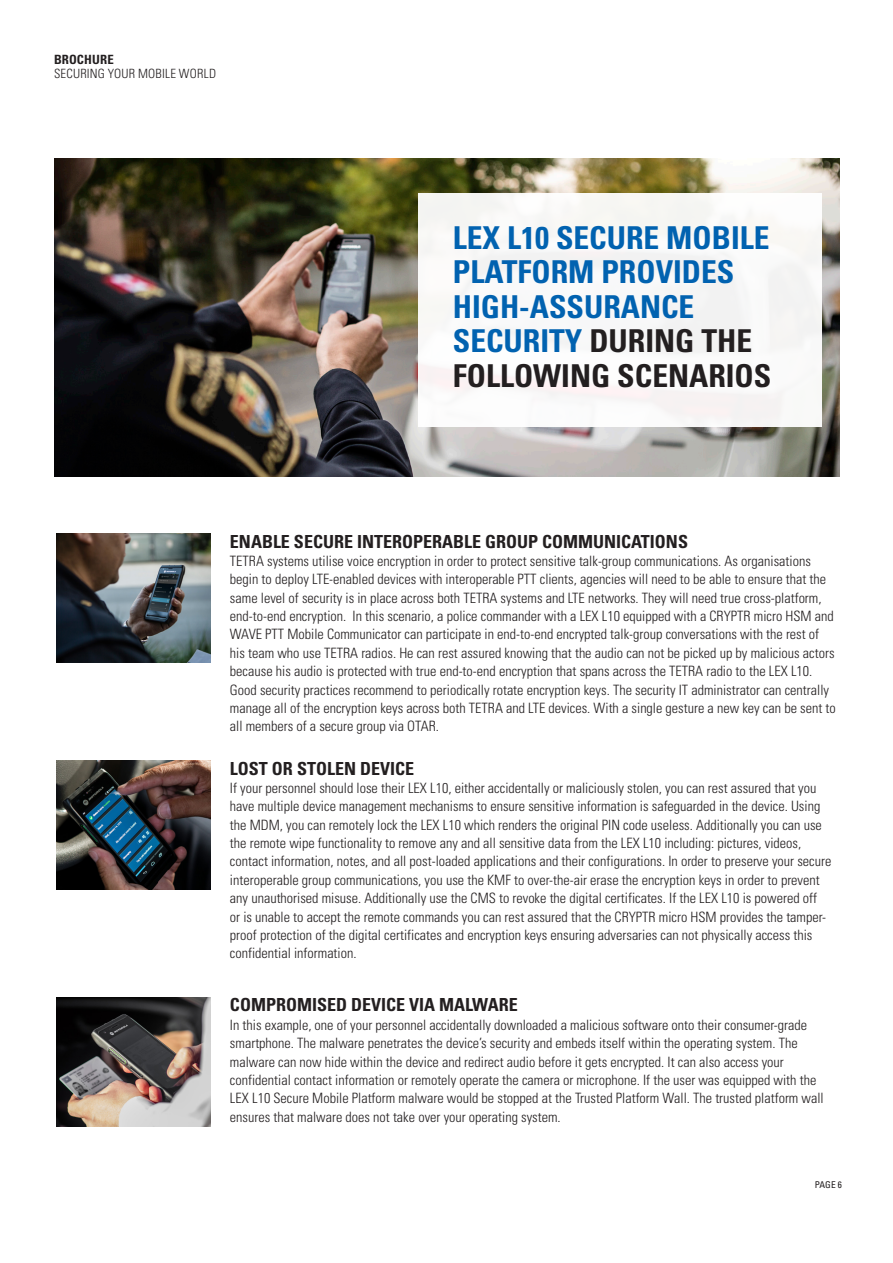
<style>
.page{position:relative;width:893px;height:1263px;background:#fff}
.page>*{position:absolute;margin:0;border:0;box-sizing:border-box;transform-origin:0 0}
.t1{font:700 condensed 31.5px/34.5px "Univers";color:#0162b0}
.t2{font:700 condensed 18px "Univers";color:#231f20}
.t3{font:300 condensed 14.25px/18.3px "Univers";color:#231f20}
.t4{font:300 condensed 12.75px "Univers";letter-spacing:.02em;color:#231f20}
.t5{font:700 condensed 12.75px "Univers";letter-spacing:.01em;color:#231f20}
.t6{font:condensed 9.3px "Univers";color:#231f20}
.s1{color:#231f20}
</style>
<div class="page">
<img style="left:54px;top:159px;width:786px;height:317px">
<div style="left:418px;top:193px;width:404px;height:234px;background:#f9f8f8"></div>
<img style="left:56px;top:533px;width:154px;height:130px">
<img style="left:56px;top:760px;width:154px;height:130px">
<img style="left:56px;top:997px;width:154px;height:130px">
<p class="t5" style="left:54px;top:52px;width:61px">BROCHURE</p>
<p class="t4" style="left:54px;top:66px;width:164px">SECURING YOUR MOBILE WORLD</p>
<p class="t1" style="left:453px;top:220px;width:320px">LEX L10 SECURE MOBILE<br>PLATFORM PROVIDES<br>HIGH-ASSURANCE<br>SECURITY <span class="s1">DURING THE<br>FOLLOWING SCENARIOS</span></p>
<p class="t2" style="left:230px;top:530px;width:459px">ENABLE SECURE INTEROPERABLE GROUP COMMUNICATIONS</p>
<p class="t3" style="left:230px;top:552px;width:607px">TETRA systems utilise voice encryption in order to protect sensitive talk-group communications. As organisations begin to deploy LTE-enabled devices with interoperable PTT clients, agencies will need to be able to ensure that the same level of security is in place across both TETRA systems and LTE networks. They will need true cross-platform, end-to-end encryption. In this scenario, a police commander with a LEX L10 equipped with a CRYPTR micro HSM and WAVE PTT Mobile Communicator can participate in end-to-end encrypted talk-group conversations with the rest of his team who use TETRA radios. He can rest assured knowing that the audio can not be picked up by malicious actors because his audio is protected with true end-to-end encryption that spans across the TETRA radio to the LEX L10.<br>Good security practices recommend to periodically rotate encryption keys. The security IT administrator can centrally manage all of the encryption keys across both TETRA and LTE devices. With a single gesture a new key can be sent to all members of a secure group via OTAR.</p>
<p class="t2" style="left:230px;top:757px;width:186px">LOST OR STOLEN DEVICE</p>
<p class="t3" style="left:230px;top:779px;width:603px">If your personnel should lose their LEX L10, either accidentally or maliciously stolen, you can rest assured that you have multiple device management mechanisms to ensure sensitive information is safeguarded in the device. Using the MDM, you can remotely lock the LEX L10 which renders the original PIN code useless. Additionally you can use the remote wipe functionality to remove any and all sensitive data from the LEX L10 including: pictures, videos, contact information, notes, and all post-loaded applications and their configurations. In order to preserve your secure interoperable group communications, you use the KMF to over-the-air erase the encryption keys in order to prevent any unauthorised misuse. Additionally use the CMS to revoke the digital certificates. If the LEX L10 is powered off<br>or is unable to accept the remote commands you can rest assured that the CRYPTR micro HSM provides the tamper&shy;proof protection of the digital certificates and encryption keys ensuring adversaries can not physically access this confidential information.</p>
<p class="t2" style="left:230px;top:994px;width:289px">COMPROMISED DEVICE VIA MALWARE</p>
<p class="t3" style="left:230px;top:1015px;width:595px">In this example, one of your personnel accidentally downloaded a malicious software onto their consumer-grade smartphone. The malware penetrates the device’s security and embeds itself within the operating system. The malware can now hide within the device and redirect audio before it gets encrypted. It can also access your confidential contact information or remotely operate the camera or microphone. If the user was equipped with the LEX L10 Secure Mobile Platform malware would be stopped at the Trusted Platform Wall. The trusted platform wall ensures that malware does not take over your operating system.</p>
<p class="t6" style="left:815px;top:1179px;width:29px">PAGE 6</p>
</div>
